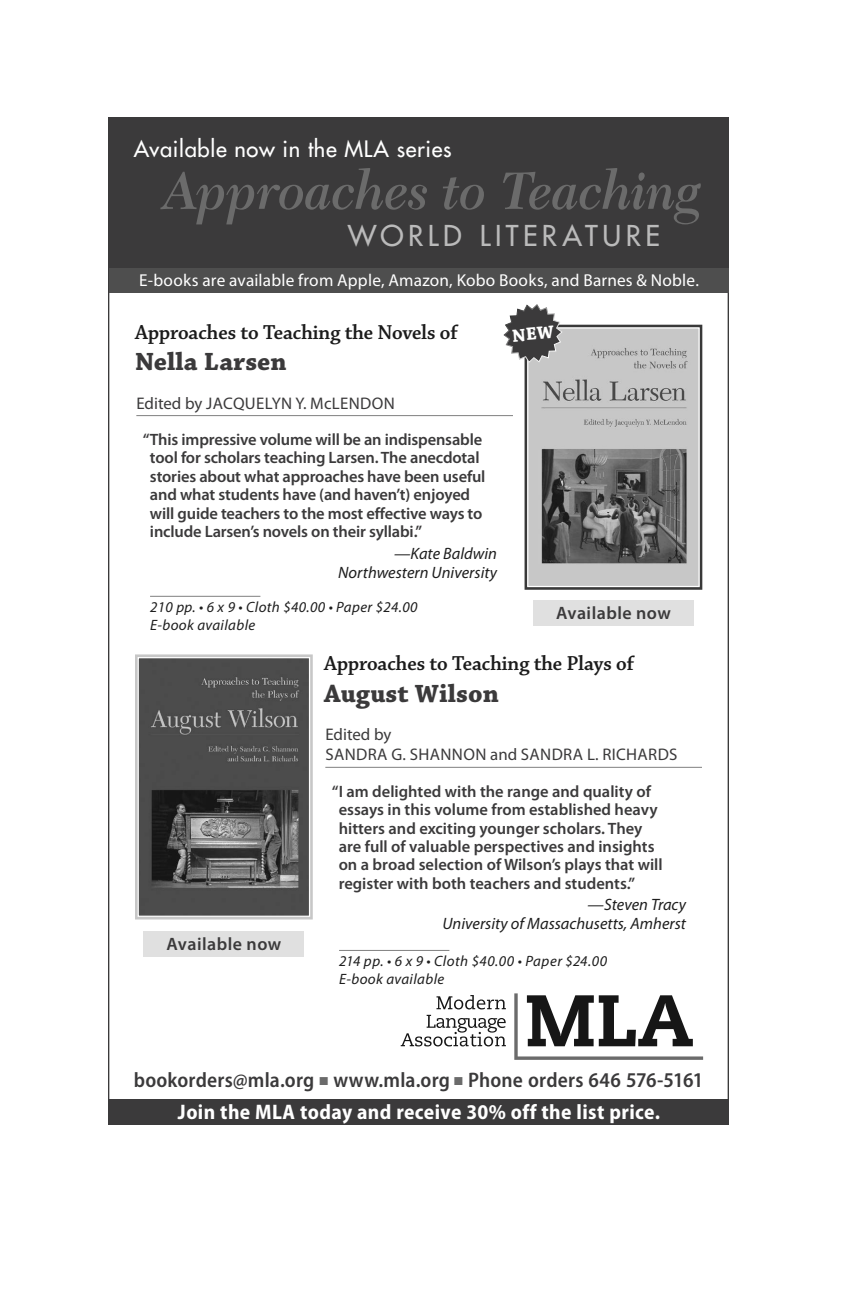
<style>
.page{position:relative;width:864px;height:1296px;background:#fff}
.page>*{position:absolute;margin:0;border:0;box-sizing:border-box;transform-origin:0 0}
.t1{font:italic 600 55px "New Caledonia LT Std";letter-spacing:-.02em;color:#6b6b6b}
.t2{font:500 28px "Futura Std";letter-spacing:.155em;color:#bababa}
.t3{font:26.2px "Chaparral Pro Bold Capt";color:#3b3a3b}
.t4{font:500 22px "Futura Std";letter-spacing:.03em;color:#fff}
.t5{font:21.6px "Chaparral Pro Semibold Subh";color:#1b1b1b}
.t6{font:600 semi-condensed 21px "Myriad Pro";letter-spacing:.005em;color:#3b3a3b}
.t7{font:700 semi-condensed 21px "Myriad Pro";letter-spacing:.02em;color:#fff}
.t8{font:600 18px "Myriad Pro";letter-spacing:.025em;color:#3b3a3b}
.t9{font:17.2px "Myriad Pro";letter-spacing:.015em;color:#fff}
.t10{font:16.8px/20.2px "Myriad Pro";letter-spacing:.02em;color:#3b3a3b}
.t11{font:600 16.4px/18.4px "Myriad Pro";letter-spacing:-.01em;color:#3b3a3b}
.t12{font:italic 16.4px/18.4px "Myriad Pro";color:#1e1e1e;text-align:right}
.t13{font:italic 15px/18px "Myriad Pro";letter-spacing:.025em;color:#1e1e1e}
.s1{color:#6b6b6b}
</style>
<div class="page">
<svg style="left:437px;top:995px;width:69px;height:14px"></svg>
<svg style="left:401px;top:1015px;width:105px;height:31px"></svg>
<svg style="left:514px;top:993px;width:189px;height:67px"></svg>
<div style="left:108px;top:117px;width:621px;height:151px;background:#3b3a3b"></div>
<div style="left:109px;top:1099px;width:620px;height:26px;background:#3b3a3b"></div>
<div style="left:109px;top:268px;width:620px;height:24px;background:#4e4e4e"></div>
<hr style="left:325px;top:767px;width:377px;height:1px;background:#808080">
<hr style="left:339px;top:950px;width:110px;height:1px;background:#808080">
<div style="left:143px;top:931px;width:161px;height:26px;background:#e0e0e0"></div>
<img style="left:140px;top:659px;width:168px;height:256px">
<div style="left:135px;top:654px;width:178px;height:266px;border:3px solid #c7c7c7"></div>
<div style="left:138px;top:657px;width:172px;height:260px;border:1px solid #fff"></div>
<hr style="left:136px;top:415px;width:377px;height:1px;background:#808080">
<hr style="left:150px;top:596px;width:110px;height:1px;background:#808080">
<div style="left:533px;top:600px;width:161px;height:26px;background:#e0e0e0"></div>
<img style="left:529px;top:329px;width:169px;height:256px">
<div style="left:525px;top:325px;width:177px;height:265px;border:3px solid #393939"></div>
<div style="left:527px;top:327px;width:173px;height:260px;border:1px solid #fff"></div>
<svg style="left:503px;top:304px;width:60px;height:60px"></svg>
<h3 class="t4" style="left:134px;top:135px;width:319px">Available now in the MLA series</h3>
<h1 class="t1" style="left:162px;top:159px;width:542px">Approaches to Teaching</h1>
<h2 class="t2" style="left:348px;top:219px;width:314px">WORLD LITERATURE</h2>
<p class="t9" style="left:139px;top:271px;width:561px">E-books are available from Apple, Amazon, Kobo Books, and Barnes &amp; Noble.</p>
<h3 class="t5" style="left:135px;top:320px;width:324px">Approaches to Teaching the Novels of</h3>
<h3 class="t3" style="left:135px;top:346px;width:153px">Nella Larsen</h3>
<p class="t10" style="left:136px;top:393px;width:260px">Edited by JACQUELYN Y. McLENDON</p>
<p class="t11" style="left:150px;top:431px;width:337px;text-indent:-7px">“This impressive volume will be an indispensable tool for scholars teaching Larsen. The anecdotal stories about what approaches have been useful and what students have (and haven’t) enjoyed will guide teachers to the most effective ways to include Larsen’s novels on their syllabi.”</p>
<p class="t12" style="left:338px;top:545px;width:160px">—Kate Baldwin<br>Northwestern University</p>
<p class="t13" style="left:150px;top:599px;width:269px">210 pp. • 6 x 9 • Cloth $40.00 • Paper $24.00<br>E-book available</p>
<p class="t8" style="left:556px;top:603px;width:116px">Available now</p>
<p class="t8" style="left:166px;top:934px;width:116px">Available now</p>
<h3 class="t5" style="left:324px;top:652px;width:311px">Approaches to Teaching the Plays of</h3>
<h3 class="t3" style="left:324px;top:678px;width:176px">August Wilson</h3>
<p class="t10" style="left:325px;top:725px;width:354px">Edited by<br>SANDRA G. SHANNON and SANDRA L. RICHARDS</p>
<p class="t11" style="left:339px;top:782px;width:326px;text-indent:-7px">“I am delighted with the range and quality of essays in this volume from established heavy hitters and exciting younger scholars. They are full of valuable perspectives and insights on a broad selection of Wilson’s plays that will register with both teachers and students.”</p>
<p class="t12" style="left:442px;top:896px;width:245px">—Steven Tracy<br>University of Massachusetts, Amherst</p>
<p class="t13" style="left:339px;top:953px;width:270px">214 pp. • 6 x 9 • Cloth $40.00 • Paper $24.00<br>E-book available</p>
<p class="t6" style="left:134px;top:1068px;width:571px">bookorders@mla.org <span class="s1">■</span> www.mla.org <span class="s1">■</span> Phone orders 646 576-5161</p>
<p class="t7" style="left:178px;top:1100px;width:484px">Join the MLA today and receive 30% off the list price.</p>
</div>
